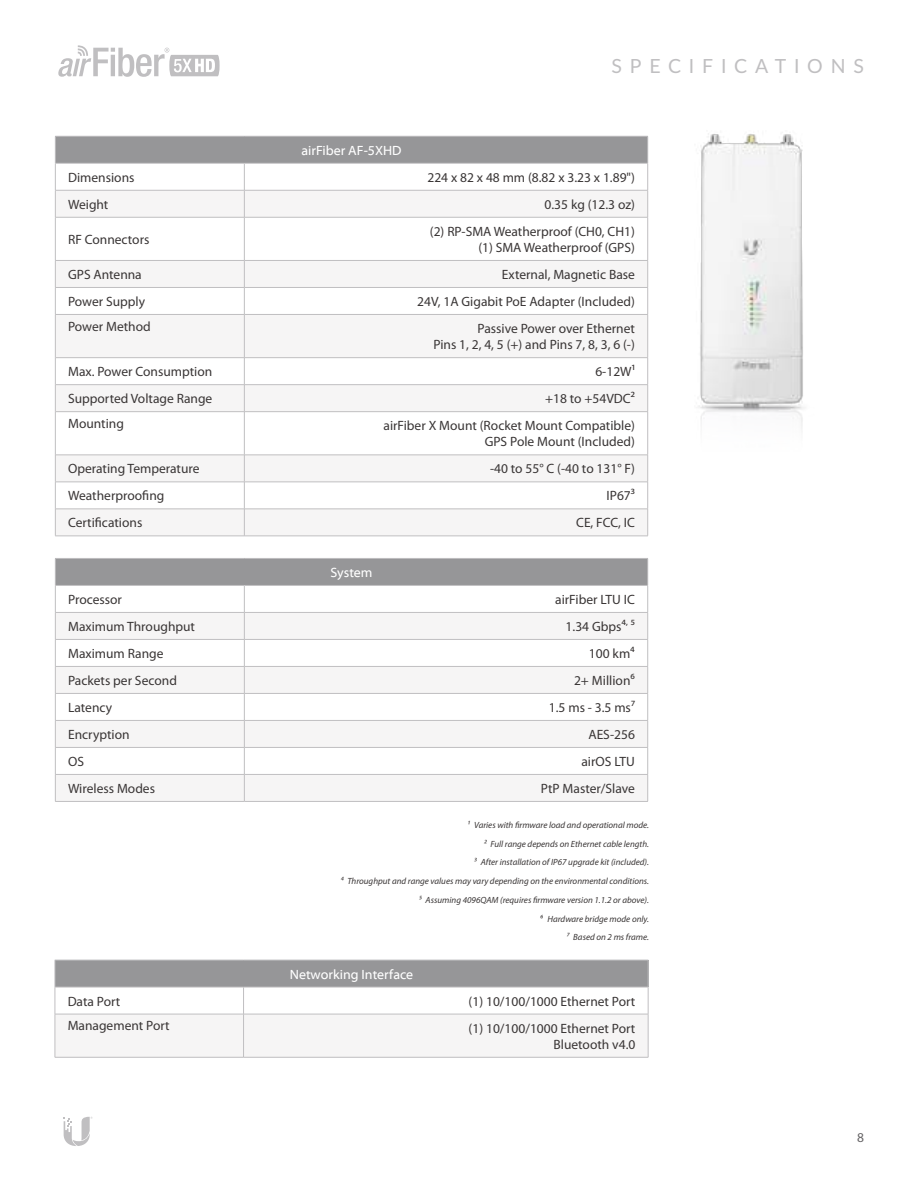
<style>
.page{position:relative;width:918px;height:1188px;background:#fff}
.page>*{position:absolute;margin:0;border:0;box-sizing:border-box;transform-origin:0 0}
.t1{font:19.5px "Lato";letter-spacing:.4em;color:#c0bfc1}
.t2{font:13.5px/16.2px "Myriad Pro";color:#393535;text-align:right}
.t3{font:13.5px "Myriad Web Pro";color:#fff}
.t4{font:13.5px "Myriad Pro";color:#656365}
.t5{font:italic 9px/18.8px "Myriad Pro";color:#393535;text-align:right}
</style>
<div class="page">
<svg style="left:58px;top:45px;width:162px;height:32px"></svg>
<svg style="left:64px;top:1117px;width:29px;height:29px"></svg>
<div style="left:55px;top:136px;width:593px;height:27px;background:#969698"></div>
<svg style="left:56px;top:191px;width:591px;height:345px;fill:#f6f5f5"></svg>
<hr style="left:55px;top:136px;width:189px;height:1px;background:#c0bfc1">
<hr style="left:244px;top:136px;width:404px;height:1px;background:#c0bfc1">
<hr style="left:55px;top:163px;width:189px;height:1px;background:#c0bfc1">
<hr style="left:244px;top:163px;width:404px;height:1px;background:#c0bfc1">
<hr style="left:55px;top:190px;width:189px;height:1px;background:#c0bfc1">
<svg style="left:55px;top:137px;width:1px;height:80px"></svg>
<hr style="left:244px;top:190px;width:404px;height:1px;background:#c0bfc1">
<svg style="left:244px;top:163px;width:1px;height:54px"></svg>
<svg style="left:647px;top:137px;width:1px;height:80px"></svg>
<hr style="left:55px;top:217px;width:189px;height:1px;background:#c0bfc1">
<hr style="left:55px;top:217px;width:1px;height:43px;background:#c0bfc1">
<hr style="left:244px;top:217px;width:404px;height:1px;background:#c0bfc1">
<hr style="left:244px;top:217px;width:1px;height:43px;background:#c0bfc1">
<hr style="left:647px;top:217px;width:1px;height:43px;background:#c0bfc1">
<hr style="left:55px;top:260px;width:189px;height:1px;background:#c0bfc1">
<hr style="left:244px;top:260px;width:404px;height:1px;background:#c0bfc1">
<hr style="left:55px;top:287px;width:189px;height:1px;background:#c0bfc1">
<svg style="left:55px;top:261px;width:1px;height:53px"></svg>
<hr style="left:244px;top:287px;width:404px;height:1px;background:#c0bfc1">
<svg style="left:244px;top:261px;width:1px;height:53px"></svg>
<svg style="left:647px;top:261px;width:1px;height:53px"></svg>
<hr style="left:55px;top:314px;width:189px;height:1px;background:#c0bfc1">
<hr style="left:55px;top:315px;width:1px;height:43px;background:#c0bfc1">
<hr style="left:244px;top:314px;width:404px;height:1px;background:#c0bfc1">
<hr style="left:244px;top:315px;width:1px;height:42px;background:#c0bfc1">
<hr style="left:647px;top:315px;width:1px;height:42px;background:#c0bfc1">
<hr style="left:244px;top:357px;width:404px;height:1px;background:#c0bfc1">
<svg style="left:55px;top:358px;width:1px;height:54px"></svg>
<hr style="left:244px;top:384px;width:404px;height:1px;background:#c0bfc1">
<svg style="left:244px;top:358px;width:1px;height:53px"></svg>
<svg style="left:647px;top:358px;width:1px;height:53px"></svg>
<hr style="left:55px;top:412px;width:1px;height:43px;background:#c0bfc1">
<hr style="left:244px;top:411px;width:404px;height:1px;background:#c0bfc1">
<hr style="left:244px;top:412px;width:1px;height:43px;background:#c0bfc1">
<hr style="left:647px;top:412px;width:1px;height:43px;background:#c0bfc1">
<hr style="left:244px;top:455px;width:404px;height:1px;background:#c0bfc1">
<hr style="left:55px;top:482px;width:189px;height:1px;background:#c0bfc1">
<hr style="left:244px;top:482px;width:404px;height:1px;background:#c0bfc1">
<svg style="left:55px;top:455px;width:1px;height:81px"></svg>
<hr style="left:244px;top:509px;width:404px;height:1px;background:#c0bfc1">
<svg style="left:244px;top:456px;width:1px;height:80px"></svg>
<svg style="left:647px;top:456px;width:1px;height:80px"></svg>
<hr style="left:244px;top:536px;width:404px;height:1px;background:#c0bfc1">
<hr style="left:56px;top:357px;width:188px;height:1px;background:#c0bfc1">
<hr style="left:56px;top:384px;width:188px;height:1px;background:#c0bfc1">
<hr style="left:56px;top:411px;width:188px;height:1px;background:#c0bfc1">
<hr style="left:56px;top:455px;width:188px;height:1px;background:#c0bfc1">
<hr style="left:56px;top:509px;width:188px;height:1px;background:#c0bfc1">
<hr style="left:55px;top:536px;width:189px;height:1px;background:#c0bfc1">
<div style="left:55px;top:558px;width:593px;height:27px;background:#969698"></div>
<svg style="left:245px;top:638px;width:402px;height:163px;fill:#f6f5f5"></svg>
<hr style="left:55px;top:558px;width:189px;height:1px;background:#c0bfc1">
<hr style="left:244px;top:558px;width:404px;height:1px;background:#c0bfc1">
<hr style="left:244px;top:585px;width:404px;height:1px;background:#c0bfc1">
<hr style="left:244px;top:612px;width:404px;height:1px;background:#c0bfc1">
<hr style="left:244px;top:639px;width:404px;height:1px;background:#c0bfc1">
<hr style="left:244px;top:666px;width:404px;height:1px;background:#c0bfc1">
<hr style="left:244px;top:693px;width:404px;height:1px;background:#c0bfc1">
<hr style="left:244px;top:720px;width:404px;height:1px;background:#c0bfc1">
<hr style="left:244px;top:747px;width:404px;height:1px;background:#c0bfc1">
<hr style="left:244px;top:774px;width:404px;height:1px;background:#c0bfc1">
<svg style="left:55px;top:559px;width:190px;height:242px"></svg>
<svg style="left:647px;top:559px;width:1px;height:242px"></svg>
<hr style="left:55px;top:801px;width:189px;height:1px;background:#c0bfc1">
<hr style="left:244px;top:801px;width:404px;height:1px;background:#c0bfc1">
<div style="left:55px;top:960px;width:593px;height:27px;background:#969698"></div>
<div style="left:55px;top:1014px;width:189px;height:43px;background:#f6f5f5"></div>
<div style="left:244px;top:1014px;width:404px;height:43px;background:#f6f5f5"></div>
<hr style="left:55px;top:960px;width:189px;height:1px;background:#c0bfc1">
<hr style="left:244px;top:960px;width:404px;height:1px;background:#c0bfc1">
<hr style="left:55px;top:987px;width:189px;height:1px;background:#c0bfc1">
<svg style="left:55px;top:960px;width:1px;height:54px"></svg>
<hr style="left:244px;top:987px;width:404px;height:1px;background:#c0bfc1">
<svg style="left:243px;top:988px;width:1px;height:26px"></svg>
<svg style="left:648px;top:960px;width:1px;height:54px"></svg>
<hr style="left:55px;top:1014px;width:189px;height:1px;background:#c0bfc1">
<hr style="left:55px;top:1014px;width:1px;height:43px;background:#c0bfc1">
<hr style="left:244px;top:1014px;width:404px;height:1px;background:#c0bfc1">
<hr style="left:243px;top:1014px;width:1px;height:43px;background:#c0bfc1">
<hr style="left:648px;top:1014px;width:1px;height:43px;background:#c0bfc1">
<hr style="left:55px;top:1057px;width:189px;height:1px;background:#c0bfc1">
<hr style="left:244px;top:1057px;width:404px;height:1px;background:#c0bfc1">
<img style="left:698px;top:133px;width:106px;height:296px">
<p class="t3" style="left:301px;top:143px;width:102px">airFiber AF‑5XHD</p>
<h1 class="t1" style="left:611px;top:52px;width:254px">SPECIFICATIONS</h1>
<p class="t2" style="left:68px;top:169px;width:68px">Dimensions</p>
<p class="t2" style="left:427px;top:169px;width:209px">224 x 82 x 48 mm (8.82 x 3.23 x 1.89")</p>
<p class="t2" style="left:68px;top:196px;width:42px">Weight</p>
<p class="t2" style="left:545px;top:196px;width:92px">0.35 kg (12.3 oz)</p>
<p class="t2" style="left:68px;top:231px;width:83px">RF Connectors</p>
<p class="t2" style="left:430px;top:223px;width:207px">(2) RP-SMA Weatherproof (CH0, CH1) (1) SMA Weatherproof (GPS)</p>
<p class="t2" style="left:68px;top:266px;width:75px">GPS Antenna</p>
<p class="t2" style="left:502px;top:266px;width:135px">External, Magnetic Base</p>
<p class="t2" style="left:68px;top:293px;width:79px">Power Supply</p>
<p class="t2" style="left:417px;top:293px;width:219px">24V, 1A Gigabit PoE Adapter (Included)</p>
<p class="t2" style="left:68px;top:318px;width:84px">Power Method</p>
<p class="t2" style="left:433px;top:320px;width:203px">Passive Power over Ethernet<br>Pins 1, 2, 4, 5 (+) and Pins 7, 8, 3, 6 (-)</p>
<p class="t2" style="left:68px;top:363px;width:146px">Max. Power Consumption</p>
<p class="t2" style="left:595px;top:363px;width:41px">6-12W1</p>
<p class="t2" style="left:68px;top:390px;width:146px">Supported Voltage Range</p>
<p class="t2" style="left:545px;top:390px;width:91px">+18 to +54VDC2</p>
<p class="t2" style="left:68px;top:415px;width:57px">Mounting</p>
<p class="t2" style="left:383px;top:417px;width:253px">airFiber X Mount (Rocket Mount Compatible)<br>GPS Pole Mount (Included)</p>
<p class="t2" style="left:68px;top:461px;width:133px">Operating Temperature</p>
<p class="t2" style="left:490px;top:461px;width:146px">-40 to 55° C (-40 to 131° F)</p>
<p class="t2" style="left:68px;top:488px;width:98px">Weatherproofing</p>
<p class="t2" style="left:607px;top:488px;width:30px">IP673</p>
<p class="t2" style="left:68px;top:515px;width:76px">Certifications</p>
<p class="t2" style="left:576px;top:515px;width:60px">CE, FCC, IC</p>
<p class="t3" style="left:330px;top:565px;width:44px">System</p>
<p class="t2" style="left:68px;top:591px;width:55px">Processor</p>
<p class="t2" style="left:555px;top:591px;width:81px">airFiber LTU IC</p>
<p class="t2" style="left:68px;top:618px;width:128px">Maximum Throughput</p>
<p class="t2" style="left:566px;top:618px;width:71px">1.34 Gbps4, 5</p>
<p class="t2" style="left:68px;top:645px;width:97px">Maximum Range</p>
<p class="t2" style="left:589px;top:645px;width:48px">100 km4</p>
<p class="t2" style="left:68px;top:672px;width:110px">Packets per Second</p>
<p class="t2" style="left:574px;top:672px;width:62px">2+ Million6</p>
<p class="t2" style="left:68px;top:699px;width:46px">Latency</p>
<p class="t2" style="left:549px;top:699px;width:88px">1.5 ms - 3.5 ms7</p>
<p class="t2" style="left:68px;top:726px;width:63px">Encryption</p>
<p class="t2" style="left:588px;top:726px;width:48px">AES-256</p>
<p class="t2" style="left:68px;top:753px;width:17px">OS</p>
<p class="t2" style="left:581px;top:753px;width:55px">airOS LTU</p>
<p class="t2" style="left:68px;top:780px;width:88px">Wireless Modes</p>
<p class="t2" style="left:541px;top:780px;width:96px">PtP Master/Slave</p>
<p class="t5" style="left:341px;top:815px;width:310px">1 Varies with firmware load and operational mode.<br>2 Full range depends on Ethernet cable length.<br>3 After installation of IP67 upgrade kit (included).<br>4 Throughput and range values may vary depending on the environmental conditions.<br>5 Assuming 4096QAM (requires firmware version 1.1.2 or above).<br>6 Hardware bridge mode only.<br>7 Based on 2 ms frame.</p>
<p class="t3" style="left:290px;top:967px;width:125px">Networking Interface</p>
<p class="t2" style="left:68px;top:993px;width:54px">Data Port</p>
<p class="t2" style="left:469px;top:993px;width:168px">(1) 10/100/1000 Ethernet Port</p>
<p class="t2" style="left:68px;top:1017px;width:104px">Management Port</p>
<p class="t2" style="left:469px;top:1020px;width:168px">(1) 10/100/1000 Ethernet Port<br>Bluetooth v4.0</p>
<p class="t4" style="left:857px;top:1129px;width:8px">8</p>
</div>
